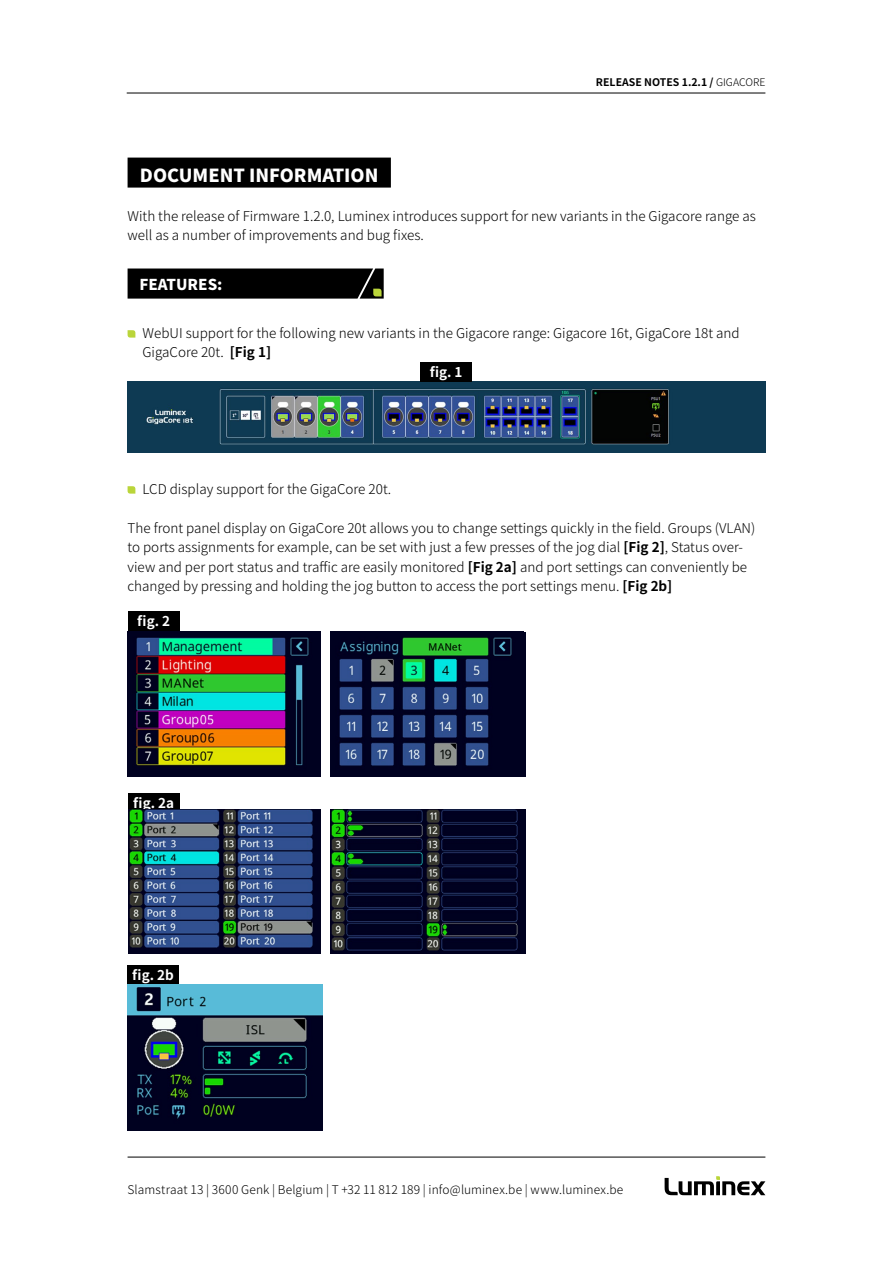
<style>
.page{position:relative;width:893px;height:1263px;background:#fff}
.page>*{position:absolute;margin:0;border:0;box-sizing:border-box;transform-origin:0 0}
.t1{font:900 18px "Noto Sans JP";color:#fff}
.t2{font:900 15px "Noto Sans JP";color:#fff}
.t3{font:300 13.5px/19.5px "Noto Sans JP";color:#000}
.t4{font:700 13.5px "Noto Sans JP";color:#fff}
.t5{font:300 12px "Noto Sans JP";letter-spacing:.01em;color:#000}
.t6{font:700 10.5px "Noto Sans JP";color:#000}
.s1{font-weight:300}
.s2{font-weight:700}
</style>
<div class="page">
<svg style="left:665px;top:1176px;width:100px;height:19px"></svg>
<hr style="left:128px;top:1157px;width:637px;height:1px;background:#000">
<div style="left:128px;top:793px;width:51px;height:19px;background:#000"></div>
<div style="left:128px;top:158px;width:263px;height:30px;background:#000"></div>
<svg style="left:128px;top:268px;width:256px;height:31px"></svg>
<svg style="left:128px;top:330px;width:7px;height:8px"></svg>
<img style="left:128px;top:381px;width:637px;height:72px">
<svg style="left:128px;top:486px;width:7px;height:8px"></svg>
<img style="left:128px;top:631px;width:193px;height:145px">
<hr style="left:127px;top:93px;width:638px;height:1px;background:#000">
<div style="left:421px;top:362px;width:51px;height:19px;background:#000"></div>
<div style="left:128px;top:965px;width:51px;height:19px;background:#000"></div>
<img style="left:330px;top:632px;width:193px;height:144px">
<img style="left:128px;top:810px;width:192px;height:144px">
<img style="left:330px;top:810px;width:195px;height:143px">
<div style="left:128px;top:612px;width:51px;height:19px;background:#000"></div>
<img style="left:128px;top:984px;width:194px;height:146px">
<p class="t6" style="left:596px;top:76px;width:171px">RELEASE NOTES 1.2.1 / <span class="s1">GIGACORE</span></p>
<h1 class="t1" style="left:140px;top:165px;width:240px">DOCUMENT INFORMATION</h1>
<p class="t3" style="left:128px;top:206px;width:630px">With the release of Firmware 1.2.0, Luminex introduces support for new variants in the Gigacore range as well as a number of improvements and bug fixes.</p>
<p class="t2" style="left:139px;top:276px;width:85px">FEATURES:</p>
<p class="t3" style="left:143px;top:323px;width:599px">WebUI support for the following new variants in the Gigacore range: Gigacore 16t, GigaCore 18t and<br>GigaCore 20t. <span class="s2">[Fig 1]</span></p>
<p class="t4" style="left:430px;top:364px;width:34px">fig. 1</p>
<p class="t3" style="left:143px;top:479px;width:250px">LCD display support for the GigaCore 20t.</p>
<p class="t3" style="left:128px;top:518px;width:629px">The front panel display on GigaCore 20t allows you to change settings quickly in the field. Groups (VLAN) to ports assignments for example, can be set with just a few presses of the jog dial <span class="s2">[Fig 2]</span>, Status over&shy;view and per port status and traffic are easily monitored <span class="s2">[Fig 2a]</span> and port settings can conveniently be changed by pressing and holding the jog button to access the port settings menu. <span class="s2">[Fig 2b]</span></p>
<p class="t4" style="left:137px;top:614px;width:34px">fig. 2</p>
<p class="t4" style="left:133px;top:795px;width:42px">fig. 2a</p>
<p class="t4" style="left:132px;top:967px;width:43px">fig. 2b</p>
<p class="t5" style="left:128px;top:1183px;width:497px">Slamstraat 13 | 3600 Genk | Belgium | T +32 11 812 189 | info@luminex.be | www.luminex.be</p>
</div>
